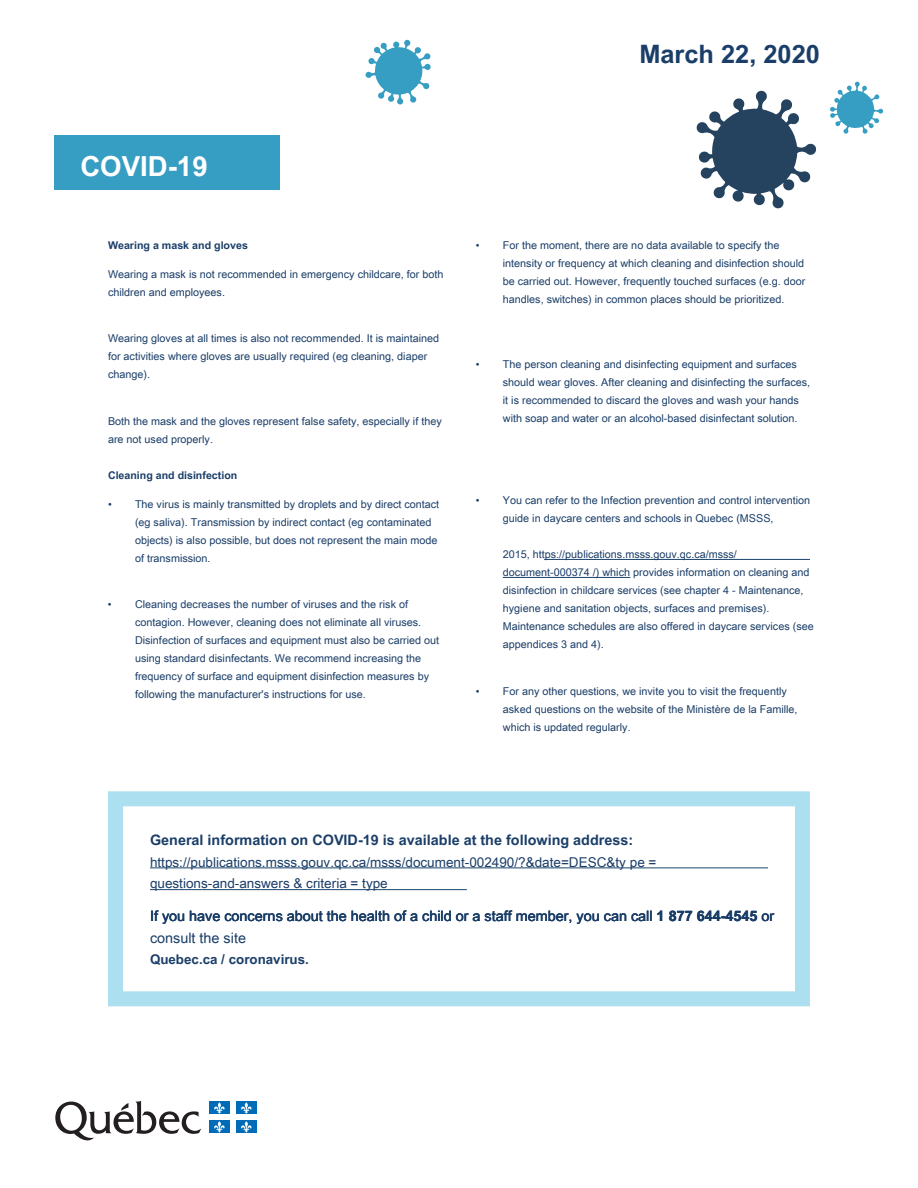
<style>
.page{position:relative;width:918px;height:1188px;background:#fff}
.page>*{position:absolute;margin:0;border:0;box-sizing:border-box;transform-origin:0 0}
.t1{font:700 27.6px "Arial Unicode MS";color:#fff}
.t2{font:700 25.35px "Arial Unicode MS";color:#1b3e68}
.t3{font:14.4px/21.8px "Arial Unicode MS";color:#1b3e68}
.t4{font:700 14.4px "Arial Unicode MS";color:#1b3e68}
.t5{font:13.5px/21.8px "Arial Unicode MS";color:#1b3e68}
.t6{font:700 13.35px "Arial Unicode MS";color:#1b3e68}
.t7{font:10.8px/18px "Arial Unicode MS";color:#1b3e68}
.t8{font:700 10.65px "Arial Unicode MS";color:#1b3e68}
.s1{font-weight:700}
</style>
<div class="page">
<svg style="left:55px;top:1101px;width:202px;height:40px"></svg>
<svg style="left:696px;top:90px;width:121px;height:119px"></svg>
<svg style="left:830px;top:81px;width:53px;height:53px"></svg>
<svg style="left:365px;top:39px;width:66px;height:66px"></svg>
<div style="left:54px;top:135px;width:226px;height:55px;background:#379ec3"></div>
<hr style="left:544px;top:559px;width:266px;height:1px;background:#1a456d">
<hr style="left:503px;top:577px;width:127px;height:1px;background:#1a456d">
<hr style="left:150px;top:867px;width:618px;height:1px;background:#1a456d">
<hr style="left:150px;top:889px;width:317px;height:1px;background:#1a456d">
<div style="left:108px;top:791px;width:702px;height:215px;border:15px solid #acdfef"></div>
<h2 class="t2" style="left:639px;top:35px;width:182px">March 22, 2020</h2>
<h1 class="t1" style="left:80px;top:147px;width:129px">COVID-19</h1>
<p class="t8" style="left:108px;top:237px;width:141px">Wearing a mask and gloves</p>
<p class="t7" style="left:108px;top:264px;width:337px">Wearing a mask is not recommended in emergency childcare, for both children and employees.</p>
<p class="t7" style="left:108px;top:329px;width:333px">Wearing gloves at all times is also not recommended. It is maintained for activities where gloves are usually required (eg cleaning, diaper change).</p>
<p class="t7" style="left:108px;top:412px;width:335px">Both the mask and the gloves represent false safety, especially if they are not used properly.</p>
<p class="t8" style="left:108px;top:467px;width:131px">Cleaning and disinfection</p>
<p class="t7" style="left:135px;top:494px;width:306px;text-indent:-27px">• The virus is mainly transmitted by droplets and by direct contact (eg saliva). Transmission by indirect contact (eg contaminated objects) is also possible, but does not represent the main mode of transmission.</p>
<p class="t7" style="left:135px;top:595px;width:306px;text-indent:-27px">• Cleaning decreases the number of viruses and the risk of contagion. However, cleaning does not eliminate all viruses.<br>Disinfection of surfaces and equipment must also be carried out using standard disinfectants. We recommend increasing the frequency of surface and equipment disinfection measures by following the manufacturer's instructions for use.</p>
<p class="t7" style="left:503px;top:235px;width:304px;text-indent:-27px">• For the moment, there are no data available to specify the intensity or frequency at which cleaning and disinfection should be carried out. However, frequently touched surfaces (e.g. door handles, switches) in common places should be prioritized.</p>
<p class="t7" style="left:503px;top:354px;width:309px;text-indent:-27px">• The person cleaning and disinfecting equipment and surfaces should wear gloves. After cleaning and disinfecting the surfaces, it is recommended to discard the gloves and wash your hands with soap and water or an alcohol-based disinfectant solution.</p>
<p class="t7" style="left:503px;top:491px;width:309px;text-indent:-27px">• You can refer to the Infection prevention and control intervention guide in daycare centers and schools in Quebec (MSSS,</p>
<p class="t7" style="left:503px;top:545px;width:312px">2015, https://publications.msss.gouv.qc.ca/msss/ document-000374 /) which provides information on cleaning and disinfection in childcare services (see chapter 4 - Maintenance, hygiene and sanitation objects, surfaces and premises).<br>Maintenance schedules are also offered in daycare services (see appendices 3 and 4).</p>
<p class="t7" style="left:503px;top:682px;width:296px;text-indent:-27px">• For any other questions, we invite you to visit the frequently asked questions on the website of the Ministère de la Famille, which is updated regularly.</p>
<h3 class="t4" style="left:150px;top:829px;width:485px">General information on COVID-19 is available at the following address:</h3>
<p class="t5" style="left:150px;top:850px;width:508px">https://publications.msss.gouv.qc.ca/msss/document-002490/?&amp;date=DESC&amp;ty pe = questions-and-answers &amp; criteria = type</p>
<h3 class="t3" style="left:150px;top:904px;width:626px">If you have concerns about the health of a child or a staff member, you can call <span class="s1">1 877 644-4545</span> or consult the site</h3>
<p class="t6" style="left:150px;top:950px;width:160px">Quebec.ca / coronavirus.</p>
</div>
